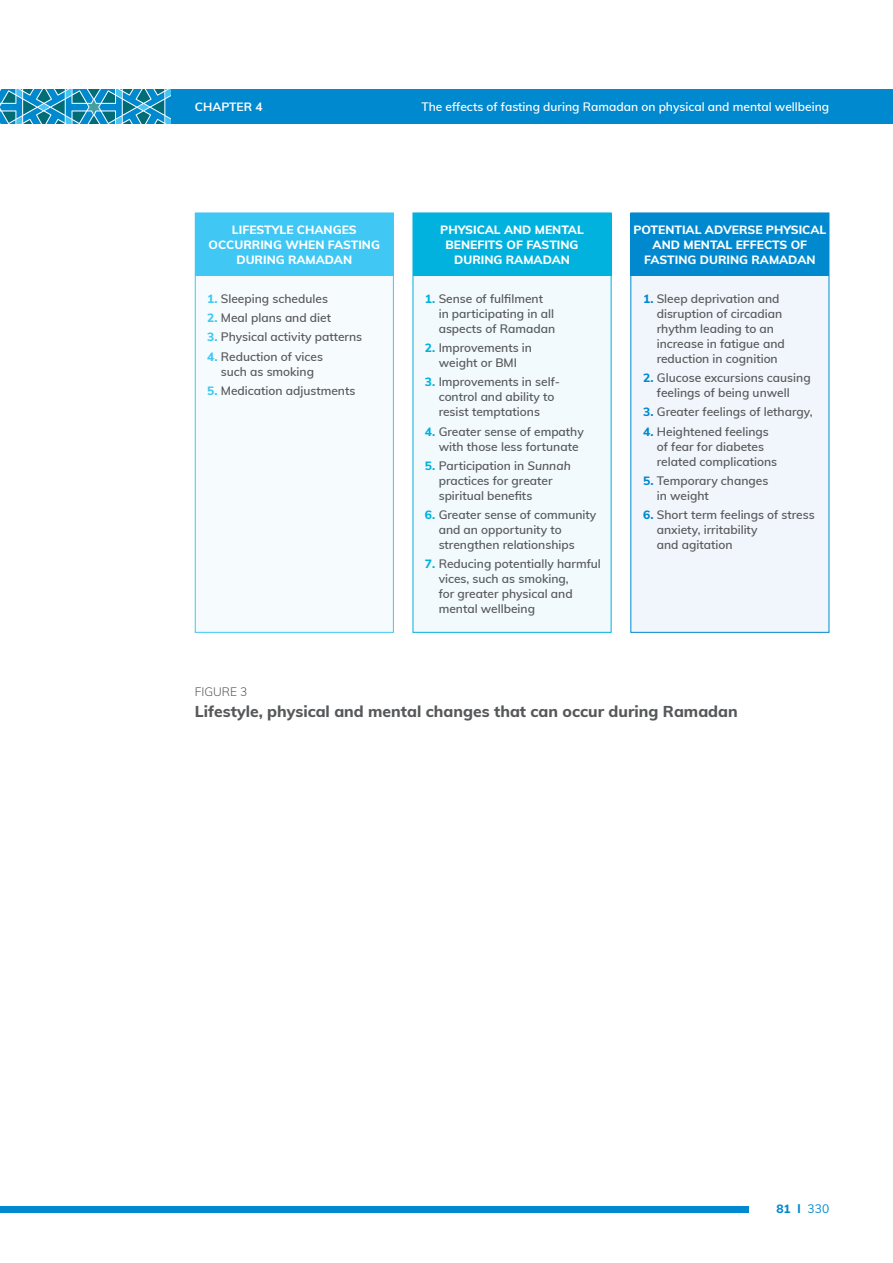
<style>
.page{position:relative;width:893px;height:1263px;background:#fff}
.page>*{position:absolute;margin:0;border:0;box-sizing:border-box;transform-origin:0 0}
.sub_subtitle{font:800 15.75px "Muli";color:#57585a}
.sub_subtitle-2{font:600 12px/15px "Muli";color:#57585a}
.sub_subtitle-3{font:800 12px/15px "Muli";color:#fff;text-align:center}
.t1{font:600 12px "Muli";color:#fff}
.t2{font:700 12px "Muli";color:#fff}
.sub_subtitle-4{font:300 12px "Muli";color:#57585a}
.t3{font:800 12px "Muli";color:#0089cf}
.s1{font-weight:800;color:#40c7f4}
.s2{font-weight:800;color:#00b2dd}
.s3{font-style:italic}
.s4{font-weight:800;color:#0089cf}
.s5{font-weight:400}
</style>
<div class="page">
<div style="left:0;top:89px;width:893px;height:34px;background:#0089cf"></div>
<div style="left:0;top:1206px;width:749px;height:7px;background:#0089cf"></div>
<svg style="left:0;top:89px;width:170px;height:34px"></svg>
<div style="left:195px;top:213px;width:199px;height:419px;background:#f6fbfe;border:1px solid #40c7f4"></div>
<div style="left:413px;top:213px;width:198px;height:419px;background:#f2fafd"></div>
<div style="left:631px;top:213px;width:198px;height:419px;background:#f0f6fb"></div>
<div style="left:195px;top:213px;width:198px;height:62px;background:#40c7f4"></div>
<div style="left:413px;top:213px;width:198px;height:62px;background:#00b2dd"></div>
<div style="left:631px;top:213px;width:198px;height:62px;background:#0089cf"></div>
<p class="t2" style="left:195px;top:98px;width:69px">CHAPTER 4</p>
<p class="t1" style="left:421px;top:98px;width:409px">The effects of fasting during Ramadan on physical and mental wellbeing</p>
<p class="sub_subtitle-3" style="left:209px;top:221px;width:173px">LIFESTYLE CHANGES<br>OCCURRING WHEN FASTING<br>DURING RAMADAN</p>
<p class="sub_subtitle-3" style="left:440px;top:221px;width:145px">PHYSICAL AND MENTAL<br>BENEFITS OF FASTING<br>DURING RAMADAN</p>
<p class="sub_subtitle-3" style="left:633px;top:221px;width:194px">POTENTIAL ADVERSE PHYSICAL<br>AND MENTAL EFFECTS OF<br>FASTING DURING RAMADAN</p>
<p class="sub_subtitle-2" style="left:207px;top:290px;width:122px"><span class="s1">1.</span> Sleeping schedules</p>
<p class="sub_subtitle-2" style="left:207px;top:310px;width:125px"><span class="s1">2.</span> Meal plans and diet</p>
<p class="sub_subtitle-2" style="left:207px;top:329px;width:157px"><span class="s1">3.</span> Physical activity patterns</p>
<p class="sub_subtitle-2" style="left:207px;top:348px;width:117px;text-align:center"><span class="s1">4.</span> Reduction of vices such as smoking</p>
<p class="sub_subtitle-2" style="left:207px;top:382px;width:150px"><span class="s1">5.</span> Medication adjustments</p>
<p class="sub_subtitle-2" style="left:439px;top:290px;width:118px;text-indent:-14px"><span class="s2">1.</span> Sense of fulfilment in participating in all aspects of Ramadan</p>
<p class="sub_subtitle-2" style="left:425px;top:340px;width:109px;text-align:center"><span class="s2">2.</span> Improvements in weight or BMI</p>
<p class="sub_subtitle-2" style="left:439px;top:374px;width:123px;text-indent:-14px"><span class="s2">3.</span> Improvements in self&shy;control and ability to resist temptations</p>
<p class="sub_subtitle-2" style="left:439px;top:423px;width:147px;text-indent:-14px"><span class="s2">4.</span> Greater sense of empathy with those less fortunate</p>
<p class="sub_subtitle-2" style="left:439px;top:457px;width:134px;text-indent:-14px"><span class="s2">5.</span> Participation in <span class="s3">Sunnah </span>practices for greater spiritual benefits</p>
<p class="sub_subtitle-2" style="left:439px;top:507px;width:159px;text-indent:-14px"><span class="s2">6.</span> Greater sense of community and an opportunity to strengthen relationships</p>
<p class="sub_subtitle-2" style="left:439px;top:556px;width:164px;text-indent:-14px"><span class="s2">7.</span> Reducing potentially harmful vices, such as smoking,<br>for greater physical and mental wellbeing</p>
<p class="sub_subtitle-2" style="left:657px;top:290px;width:130px;text-indent:-14px"><span class="s4">1.</span> Sleep deprivation and disruption of circadian rhythm leading to an increase in fatigue and reduction in cognition</p>
<p class="sub_subtitle-2" style="left:657px;top:370px;width:155px;text-indent:-14px"><span class="s4">2.</span> Glucose excursions causing feelings of being unwell</p>
<p class="sub_subtitle-2" style="left:643px;top:404px;width:171px"><span class="s4">3.</span> Greater feelings of lethargy,</p>
<p class="sub_subtitle-2" style="left:657px;top:423px;width:122px;text-indent:-14px"><span class="s4">4.</span> Heightened feelings of fear for diabetes related complications</p>
<p class="sub_subtitle-2" style="left:657px;top:472px;width:113px;text-indent:-14px"><span class="s4">5.</span> Temporary changes in weight</p>
<p class="sub_subtitle-2" style="left:657px;top:507px;width:159px;text-indent:-14px"><span class="s4">6.</span> Short term feelings of stress anxiety, irritability<br>and agitation</p>
<p class="sub_subtitle-4" style="left:195px;top:683px;width:54px">FIGURE 3</p>
<p class="sub_subtitle" style="left:195px;top:699px;width:544px">Lifestyle, physical and mental changes that can occur during Ramadan</p>
<p class="t3" style="left:776px;top:1200px;width:54px">81 l <span class="s5">330</span></p>
</div>
